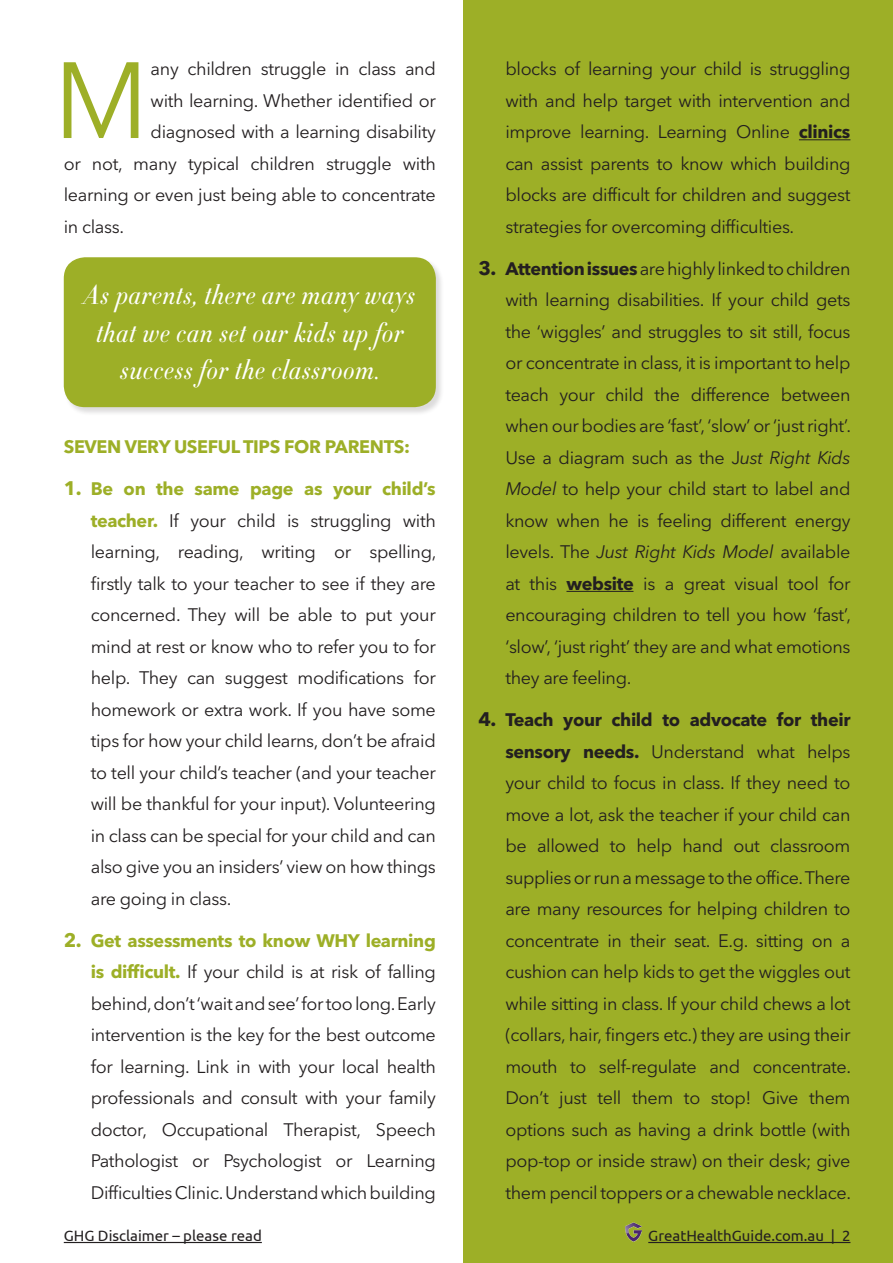
<style>
.page{position:relative;width:893px;height:1263px;background:#fff}
.page>*{position:absolute;margin:0;border:0;box-sizing:border-box;transform-origin:0 0}
.bodytext{font:106.95px "Avenir Next LT Pro";color:#9daf27}
.quote_page3{font:italic 300 27px/37.5px "HTF Didot Cond L16";letter-spacing:.02em;color:#fff;text-align:center}
.bodytext-2{font:18px/31.5px "Avenir Next LT Pro";letter-spacing:-.02em;color:#231f20;text-align:justify}
.bodytext-3{font:700 18px "Avenir Next LT Pro";letter-spacing:-.02em;color:#9daf27}
.hyperlink_text{font:15px "Ubuntu";color:#231f20}
.disclaimer_text{font:15px "Ubuntu";color:#231f20}
.s1{font-weight:700;font-size:19.5px;color:#9daf27}
.s2{font-weight:700;color:#9daf27}
.s3{font-weight:700}
.s4{font-weight:700;font-size:19.5px}
.s5{font-style:italic}
</style>
<div class="page">
<div style="left:463px;top:0;width:430px;height:1263px;background:#9daf27"></div>
<hr style="left:648px;top:1242px;width:202px;height:1px;background:#231f20">
<img style="left:625px;top:1222px;width:17px;height:20px">
<hr style="left:799px;top:139px;width:51px;height:1px;background:#231f20">
<hr style="left:566px;top:591px;width:67px;height:1px;background:#231f20">
<hr style="left:64px;top:1242px;width:198px;height:1px;background:#231f20">
<div style="left:63px;top:257px;width:382px;height:159px;background:#231f20;opacity:.16"></div>
<div style="left:64px;top:257px;width:372px;height:150px;background:#9daf27;border-radius:21px"></div>
<p class="bodytext" style="left:54px;top:37px;width:96px">M</p>
<p class="bodytext-2" style="left:151px;top:53px;width:287px">any children struggle in class and</p>
<p class="bodytext-2" style="left:151px;top:84px;width:287px">with learning. Whether identified or</p>
<p class="bodytext-2" style="left:151px;top:116px;width:287px">diagnosed with a learning disability</p>
<p class="bodytext-2" style="left:64px;top:147px;width:374px">or not, many typical children struggle with</p>
<p class="bodytext-2" style="left:64px;top:179px;width:374px">learning or even just being able to concentrate</p>
<p class="bodytext-2" style="left:64px;top:210px;width:62px">in class.</p>
<p class="quote_page3" style="left:85px;top:277px;width:332px">As parents, there are many ways that we can set our kids up for success for the classroom.</p>
<p class="bodytext-3" style="left:64px;top:436px;width:348px">SEVEN VERY USEFUL TIPS FOR PARENTS:</p>
<p class="bodytext-2" style="left:91px;top:473px;width:347px;text-indent:-27px"><span class="s1">1.</span> <span class="s2">Be on the same page as your child’s teacher.</span> If your child is struggling with learning, reading, writing or spelling, firstly talk to your teacher to see if they are concerned. They will be able to put your mind at rest or know who to refer you to for help. They can suggest modifications for homework or extra work. If you have some tips for how your child learns, don’t be afraid to tell your child’s teacher (and your teacher will be thankful for your input). Volunteering in class can be special for your child and can also give you an insiders’ view on how things are going in class.</p>
<p class="bodytext-2" style="left:91px;top:924px;width:347px;text-indent:-27px"><span class="s1">2.</span> <span class="s2">Get assessments to know WHY learning is difficult.</span> If your child is at risk of falling behind, don’t ‘wait and see’ for too long. Early intervention is the key for the best outcome for learning. Link in with your local health professionals and consult with your family doctor, Occupational Therapist, Speech Pathologist or Psychologist or Learning Difficulties Clinic. Understand which building</p>
<p class="disclaimer_text" style="left:64px;top:1226px;width:200px">GHG Disclaimer – please read</p>
<p class="bodytext-2" style="left:505px;top:53px;width:347px">blocks of learning your child is struggling with and help target with intervention and improve learning. Learning Online <span class="s3">clinics </span>can assist parents to know which building blocks are difficult for children and suggest strategies for overcoming difficulties.</p>
<p class="bodytext-2" style="left:505px;top:252px;width:347px;text-indent:-27px"><span class="s4">3.</span> <span class="s3">Attention issues</span> are highly linked to children with learning disabilities. If your child gets the ‘wiggles’ and struggles to sit still, focus or concentrate in class, it is important to help teach your child the difference between when our bodies are ‘fast’, ‘slow’ or ‘just right’.<br>Use a diagram such as the J<span class="s5">ust Right Kids Model</span> to help your child start to label and know when he is feeling different energy levels. The <span class="s5">Just Right Kids Model</span> available at this <span class="s3">website</span> is a great visual tool for encouraging children to tell you how ‘fast’, ‘slow’, ‘just right’ they are and what emotions they are feeling.</p>
<p class="bodytext-2" style="left:505px;top:704px;width:347px;text-indent:-27px"><span class="s4">4.</span> <span class="s3">Teach your child to advocate for their sensory needs.</span> Understand what helps your child to focus in class. If they need to move a lot, ask the teacher if your child can be allowed to help hand out classroom supplies or run a message to the office. There are many resources for helping children to concentrate in their seat. E.g. sitting on a cushion can help kids to get the wiggles out while sitting in class. If your child chews a lot (collars, hair, fingers etc.) they are using their mouth to self-regulate and concentrate.<br>Don’t just tell them to stop! Give them options such as having a drink bottle (with pop-top or inside straw) on their desk; give them pencil toppers or a chewable necklace.</p>
<p class="hyperlink_text" style="left:648px;top:1226px;width:204px">GreatHealthGuide.com.au | 2</p>
</div>
